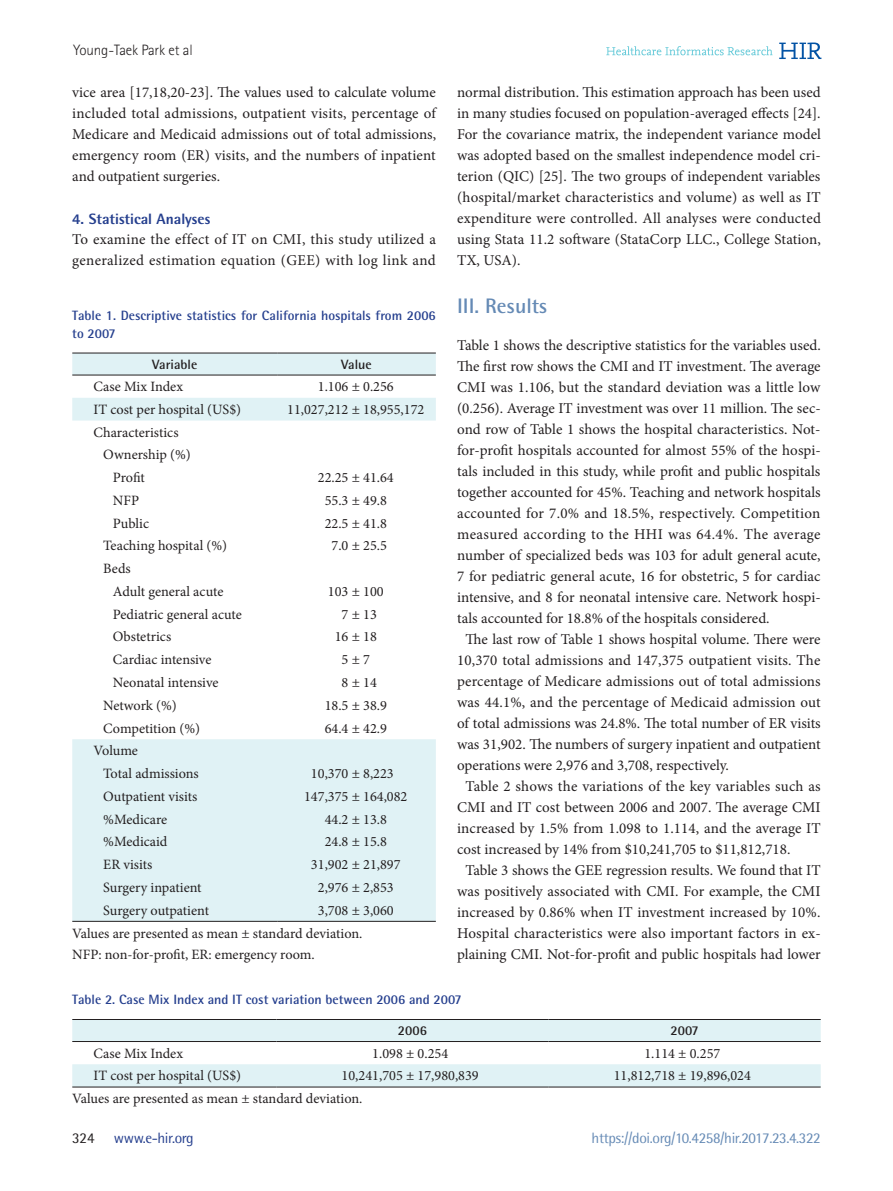
<style>
.page{position:relative;width:893px;height:1191px;background:#fff}
.page>*{position:absolute;margin:0;border:0;box-sizing:border-box;transform-origin:0 0}
.t1{font:700 21px "Rotis Semi Sans Std";color:#658ab5}
.t2{font:15px/21px "Minion Pro";color:#231f20;text-align:justify}
.t3{font:15px/21px "Minion Pro";letter-spacing:.02em;color:#231f20}
.t4{font:15px "Minion Pro";letter-spacing:.025em;color:#231f20}
.t5{font:15px "Rotis Semi Sans Std";letter-spacing:-.025em;color:#658ab5}
.t6{font:800 15px "Rotis Semi Sans Std";color:#253f8e}
.t7{font:300 15px "Rotis Sans Serif Std";letter-spacing:-.01em;color:#231f20}
.t8{font:15px "Rotis Semi Sans Std";letter-spacing:-.025em;color:#253f8e}
.t9{font:15px "Rotis Semi Sans Std";color:#231f20}
.t10{font:14.25px/22.8px "Minion Pro";color:#231f20}
.t11{font:700 13.5px/18px "Rotis Semi Sans Std";color:#253f8e}
.t12{font:700 13.5px "Rotis Semi Sans Std";color:#231f20}
</style>
<div class="page">
<svg style="left:779px;top:43px;width:42px;height:16px"></svg>
<svg style="left:606px;top:46px;width:166px;height:9px"></svg>
<svg style="left:72px;top:354px;width:364px;height:567px"></svg>
<hr style="left:72px;top:353px;width:205px;height:1px;background:#231f20">
<hr style="left:277px;top:353px;width:159px;height:1px;background:#231f20">
<hr style="left:72px;top:375px;width:205px;height:1px;background:#231f20">
<hr style="left:277px;top:375px;width:159px;height:1px;background:#231f20">
<hr style="left:72px;top:921px;width:205px;height:1px;background:#231f20">
<hr style="left:277px;top:921px;width:159px;height:1px;background:#231f20">
<svg style="left:72px;top:1020px;width:749px;height:66px;fill:#e0f2f5"></svg>
<hr style="left:72px;top:1019px;width:204px;height:1px;background:#231f20">
<hr style="left:276px;top:1019px;width:273px;height:1px;background:#231f20">
<hr style="left:549px;top:1019px;width:272px;height:1px;background:#231f20">
<hr style="left:72px;top:1041px;width:204px;height:1px;background:#231f20">
<hr style="left:276px;top:1041px;width:273px;height:1px;background:#231f20">
<hr style="left:549px;top:1041px;width:272px;height:1px;background:#231f20">
<hr style="left:72px;top:1086px;width:204px;height:1px;background:#231f20">
<hr style="left:276px;top:1086px;width:273px;height:1px;background:#231f20">
<hr style="left:549px;top:1086px;width:272px;height:1px;background:#231f20">
<p class="t7" style="left:73px;top:42px;width:121px">Young-Taek Park et al</p>
<p class="t2" style="left:72px;top:82px;width:365px">vice area [17,18,20-23]. The values used to calculate volume included total admissions, outpatient visits, percentage of Medicare and Medicaid admissions out of total admissions, emergency room (ER) visits, and the numbers of inpatient and outpatient surgeries.</p>
<p class="t6" style="left:72px;top:209px;width:139px">4. Statistical Analyses</p>
<p class="t3" style="left:72px;top:229px;width:365px">To examine the effect of IT on CMI, this study utilized a generalized estimation equation (GEE) with log link and</p>
<p class="t2" style="left:457px;top:82px;width:365px">normal distribution. This estimation approach has been used in many studies focused on population-averaged effects [24].<br>For the covariance matrix, the independent variance model was adopted based on the smallest independence model cri&shy;terion (QIC) [25]. The two groups of independent variables (hospital/market characteristics and volume) as well as IT expenditure were controlled. All analyses were conducted using Stata 11.2 software (StataCorp LLC., College Station, TX, USA).</p>
<h1 class="t1" style="left:457px;top:293px;width:92px">III. Results</h1>
<p class="t2" style="left:457px;top:334px;width:365px">Table 1 shows the descriptive statistics for the variables used.</p>
<p class="t2" style="left:457px;top:355px;width:365px">The first row shows the CMI and IT investment. The average</p>
<p class="t2" style="left:457px;top:376px;width:365px">CMI was 1.106, but the standard deviation was a little low</p>
<p class="t2" style="left:457px;top:397px;width:365px">(0.256). Average IT investment was over 11 million. The sec-</p>
<p class="t2" style="left:457px;top:418px;width:365px">ond row of Table 1 shows the hospital characteristics. Not-</p>
<p class="t2" style="left:457px;top:439px;width:365px">for-profit hospitals accounted for almost 55% of the hospi-</p>
<p class="t2" style="left:457px;top:460px;width:365px">tals included in this study, while profit and public hospitals</p>
<p class="t2" style="left:457px;top:481px;width:365px">together accounted for 45%. Teaching and network hospitals</p>
<p class="t3" style="left:457px;top:502px;width:365px">accounted for 7.0% and 18.5%, respectively. Competition</p>
<p class="t4" style="left:457px;top:524px;width:365px">measured according to the HHI was 64.4%. The average</p>
<p class="t2" style="left:457px;top:544px;width:365px">number of specialized beds was 103 for adult general acute,</p>
<p class="t2" style="left:457px;top:565px;width:365px">7 for pediatric general acute, 16 for obstetric, 5 for cardiac</p>
<p class="t2" style="left:457px;top:586px;width:365px">intensive, and 8 for neonatal intensive care. Network hospi-</p>
<p class="t2" style="left:457px;top:607px;width:314px">tals accounted for 18.8% of the hospitals considered.</p>
<p class="t2" style="left:466px;top:628px;width:356px">The last row of Table 1 shows hospital volume. There were</p>
<p class="t2" style="left:457px;top:649px;width:365px">10,370 total admissions and 147,375 outpatient visits. The</p>
<p class="t2" style="left:457px;top:670px;width:365px">percentage of Medicare admissions out of total admissions</p>
<p class="t2" style="left:457px;top:691px;width:365px">was 44.1%, and the percentage of Medicaid admission out</p>
<p class="t2" style="left:457px;top:712px;width:365px">of total admissions was 24.8%. The total number of ER visits</p>
<p class="t2" style="left:457px;top:733px;width:365px">was 31,902. The numbers of surgery inpatient and outpatient</p>
<p class="t2" style="left:457px;top:754px;width:273px">operations were 2,976 and 3,708, respectively.</p>
<p class="t2" style="left:466px;top:775px;width:357px">Table 2 shows the variations of the key variables such as</p>
<p class="t2" style="left:457px;top:796px;width:365px">CMI and IT cost between 2006 and 2007. The average CMI</p>
<p class="t2" style="left:457px;top:817px;width:365px">increased by 1.5% from 1.098 to 1.114, and the average IT</p>
<p class="t2" style="left:457px;top:838px;width:335px">cost increased by 14% from $10,241,705 to $11,812,718.</p>
<p class="t2" style="left:466px;top:859px;width:356px">Table 3 shows the GEE regression results. We found that IT</p>
<p class="t2" style="left:457px;top:880px;width:365px">was positively associated with CMI. For example, the CMI</p>
<p class="t2" style="left:457px;top:901px;width:365px">increased by 0.86% when IT investment increased by 10%.</p>
<p class="t2" style="left:457px;top:922px;width:365px">Hospital characteristics were also important factors in ex-</p>
<p class="t2" style="left:457px;top:943px;width:365px">plaining CMI. Not-for-profit and public hospitals had lower</p>
<p class="t11" style="left:72px;top:306px;width:365px">Table 1. Descriptive statistics for California hospitals from 2006 to 2007</p>
<p class="t12" style="left:152px;top:356px;width:47px">Variable</p>
<p class="t12" style="left:341px;top:356px;width:32px">Value</p>
<p class="t10" style="left:94px;top:375px;width:91px">Case Mix Index</p>
<p class="t10" style="left:318px;top:375px;width:77px">1.106 ± 0.256</p>
<p class="t10" style="left:94px;top:398px;width:149px">IT cost per hospital (US$)</p>
<p class="t10" style="left:287px;top:398px;width:139px">11,027,212 ± 18,955,172</p>
<p class="t10" style="left:94px;top:421px;width:87px">Characteristics</p>
<p class="t10" style="left:103px;top:443px;width:89px">Ownership (%)</p>
<p class="t10" style="left:113px;top:466px;width:33px">Profit</p>
<p class="t10" style="left:318px;top:466px;width:77px">22.25 ± 41.64</p>
<p class="t10" style="left:113px;top:489px;width:28px">NFP</p>
<p class="t10" style="left:325px;top:489px;width:64px">55.3 ± 49.8</p>
<p class="t10" style="left:113px;top:512px;width:38px">Public</p>
<p class="t10" style="left:325px;top:512px;width:64px">22.5 ± 41.8</p>
<p class="t10" style="left:103px;top:534px;width:125px">Teaching hospital (%)</p>
<p class="t10" style="left:331px;top:534px;width:57px">7.0 ± 25.5</p>
<p class="t10" style="left:113px;top:557px;width:112px;text-indent:-10px">Beds<br>Adult general acute</p>
<p class="t10" style="left:328px;top:580px;width:57px">103 ± 100</p>
<p class="t10" style="left:113px;top:603px;width:130px">Pediatric general acute</p>
<p class="t10" style="left:342px;top:603px;width:37px">7 ± 13</p>
<p class="t10" style="left:113px;top:625px;width:60px">Obstetrics</p>
<p class="t10" style="left:335px;top:625px;width:44px">16 ± 18</p>
<p class="t10" style="left:113px;top:648px;width:100px">Cardiac intensive</p>
<p class="t10" style="left:342px;top:648px;width:30px">5 ± 7</p>
<p class="t10" style="left:113px;top:671px;width:107px">Neonatal intensive</p>
<p class="t10" style="left:342px;top:671px;width:37px">8 ± 14</p>
<p class="t10" style="left:103px;top:694px;width:75px">Network (%)</p>
<p class="t10" style="left:325px;top:694px;width:64px">18.5 ± 38.9</p>
<p class="t10" style="left:103px;top:716px;width:98px">Competition (%)</p>
<p class="t10" style="left:325px;top:716px;width:64px">64.4 ± 42.9</p>
<p class="t10" style="left:103px;top:739px;width:97px;text-indent:-10px">Volume<br>Total admissions</p>
<p class="t10" style="left:311px;top:762px;width:84px">10,370 ± 8,223</p>
<p class="t10" style="left:103px;top:785px;width:96px">Outpatient visits</p>
<p class="t10" style="left:304px;top:785px;width:105px">147,375 ± 164,082</p>
<p class="t10" style="left:103px;top:807px;width:65px">%Medicare</p>
<p class="t10" style="left:325px;top:807px;width:64px">44.2 ± 13.8</p>
<p class="t10" style="left:103px;top:830px;width:66px">%Medicaid</p>
<p class="t10" style="left:325px;top:830px;width:64px">24.8 ± 15.8</p>
<p class="t10" style="left:103px;top:853px;width:51px">ER visits</p>
<p class="t10" style="left:311px;top:853px;width:91px">31,902 ± 21,897</p>
<p class="t10" style="left:103px;top:876px;width:100px">Surgery inpatient</p>
<p class="t10" style="left:318px;top:876px;width:77px">2,976 ± 2,853</p>
<p class="t10" style="left:103px;top:898px;width:107px">Surgery outpatient</p>
<p class="t10" style="left:72px;top:898px;width:323px;text-indent:246px">3,708 ± 3,060<br>Values are presented as mean ± standard deviation.</p>
<p class="t10" style="left:72px;top:943px;width:244px">NFP: non-for-profit, ER: emergency room.</p>
<p class="t11" style="left:72px;top:990px;width:391px">Table 2. Case Mix Index and IT cost variation between 2006 and 2007</p>
<p class="t12" style="left:398px;top:1022px;width:30px">2006</p>
<p class="t12" style="left:670px;top:1022px;width:30px">2007</p>
<p class="t10" style="left:94px;top:1041px;width:91px">Case Mix Index</p>
<p class="t10" style="left:372px;top:1041px;width:77px">1.098 ± 0.254</p>
<p class="t10" style="left:644px;top:1041px;width:77px">1.114 ± 0.257</p>
<p class="t10" style="left:94px;top:1064px;width:149px">IT cost per hospital (US$)</p>
<p class="t10" style="left:342px;top:1064px;width:139px">10,241,705 ± 17,980,839</p>
<p class="t10" style="left:614px;top:1064px;width:139px">11,812,718 ± 19,896,024</p>
<p class="t10" style="left:72px;top:1087px;width:292px">Values are presented as mean ± standard deviation.</p>
<p class="t9" style="left:72px;top:1128px;width:24px">324</p>
<p class="t8" style="left:114px;top:1128px;width:81px">www.e-hir.org</p>
<p class="t5" style="left:592px;top:1128px;width:231px">https://doi.org/10.4258/hir.2017.23.4.322</p>
</div>
